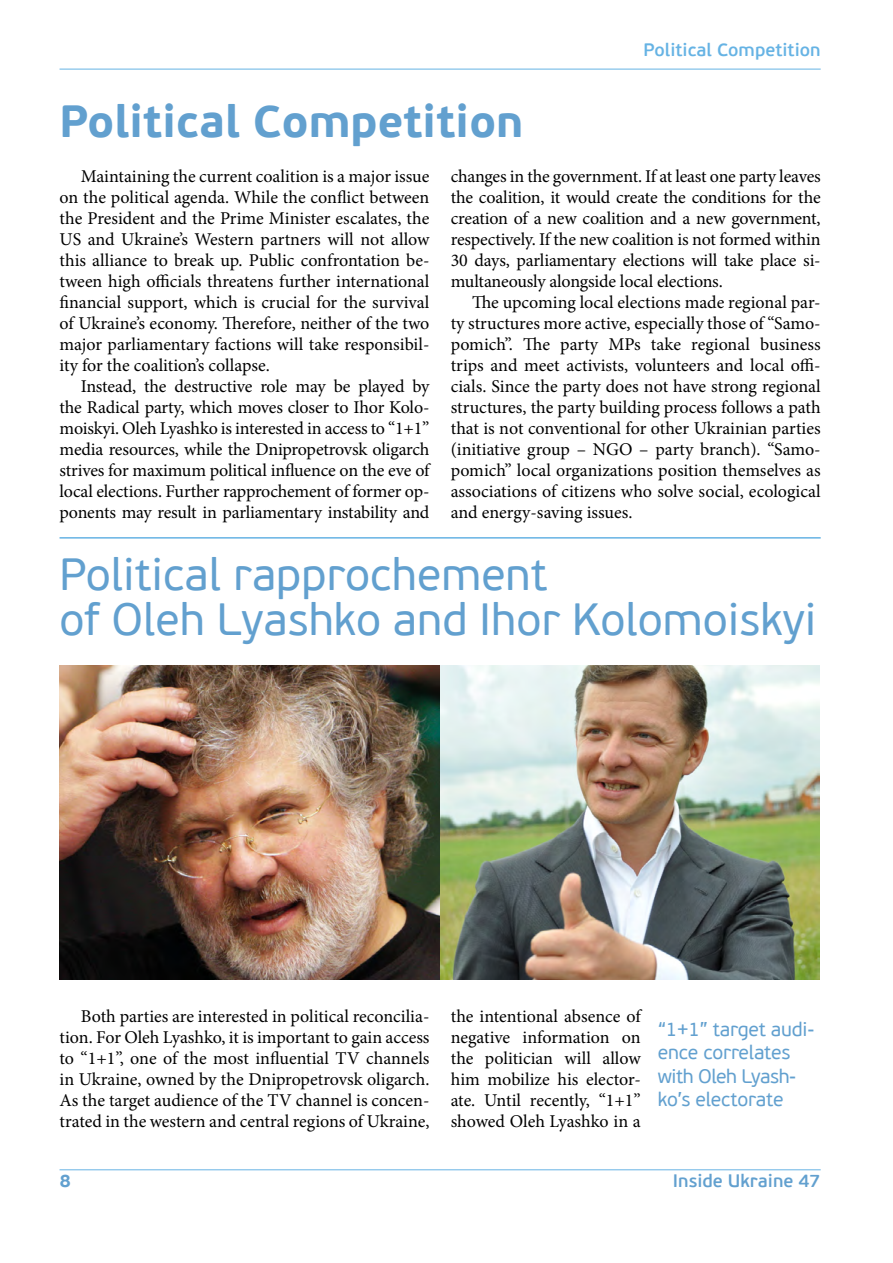
<style>
.page{position:relative;width:893px;height:1263px;background:#fff}
.page>*{position:absolute;margin:0;border:0;box-sizing:border-box;transform-origin:0 0}
.Zagolovok_1{font:45px/45px "PF Beau Sans Pro";color:#62a0cf}
.Headline{font:700 45px "PF Beau Sans Pro";color:#62a0cf}
.Vrez{font:19.5px/23.4px "PF Beau Sans Pro";letter-spacing:-.01em;color:#62a0cf}
.Основный_текст{font:18px/21px "Minion Pro";letter-spacing:-.005em;color:#000;text-align:justify}
.t1{font:600 18px "PF Beau Sans Pro";color:#66b3e4}
.t2{font:600 18px "PF Beau Sans Pro";color:#62a0cf}
.t3{font:700 18px "PF Beau Sans Pro";color:#62a0cf}
</style>
<div class="page">
<hr style="left:60px;top:1169px;width:761px;height:1px;background:#66b3e4">
<hr style="left:60px;top:69px;width:761px;height:1px;background:#66b3e4">
<hr style="left:60px;top:537px;width:761px;height:2px;background:#66b3e4">
<img style="left:60px;top:665px;width:760px;height:314px">
<p class="t1" style="left:644px;top:40px;width:179px">Political Competition</p>
<p class="Headline" style="left:60px;top:93px;width:465px">Political Competition</p>
<p class="Основный_текст" style="left:60px;top:165px;width:371px;text-indent:21px">Maintaining the current coalition is a major issue on the political agenda. While the conflict between the President and the Prime Minister escalates, the US and Ukraine’s Western partners will not allow this alliance to break up. Public confrontation be&shy;tween high officials threatens further international financial support, which is crucial for the survival of Ukraine’s economy. Therefore, neither of the two major parliamentary factions will take responsibil&shy;ity for the coalition’s collapse.</p>
<p class="Основный_текст" style="left:60px;top:375px;width:371px;text-indent:21px">Instead, the destructive role may be played by the Radical party, which moves closer to Ihor Kolo&shy;moiskyi. Oleh Lyashko is interested in access to “1+1” media resources, while the Dnipropetrovsk oligarch strives for maximum political influence on the eve of local elections. Further rapprochement of former op&shy;ponents may result in parliamentary instability and</p>
<p class="Основный_текст" style="left:451px;top:165px;width:371px">changes in the government. If at least one party leaves the coalition, it would create the conditions for the creation of a new coalition and a new government, respectively. If the new coalition is not formed within 30 days, parliamentary elections will take place si&shy;multaneously alongside local elections.</p>
<p class="Основный_текст" style="left:451px;top:291px;width:371px;text-indent:21px">The upcoming local elections made regional par&shy;ty structures more active, especially those of “Samo&shy;pomich”. The party MPs take regional business trips and meet activists, volunteers and local offi&shy;cials. Since the party does not have strong regional structures, the party building process follows a path that is not conventional for other Ukrainian parties (initiative group – NGO – party branch). “Samo&shy;pomich” local organizations position themselves as associations of citizens who solve social, ecological and energy-saving issues.</p>
<p class="Zagolovok_1" style="left:60px;top:553px;width:758px">Political rapprochement<br>of Oleh Lyashko and Ihor Kolomoiskyi</p>
<p class="Основный_текст" style="left:60px;top:1005px;width:371px;text-indent:21px">Both parties are interested in political reconcilia&shy;tion. For Oleh Lyashko, it is important to gain access to “1+1”, one of the most influential TV channels in Ukraine, owned by the Dnipropetrovsk oligarch.<br>As the target audience of the TV channel is concen&shy;trated in the western and central regions of Ukraine,</p>
<p class="Основный_текст" style="left:451px;top:1005px;width:192px">the intentional absence of negative information on the politician will allow him mobilize his elector&shy;ate. Until recently, “1+1” showed Oleh Lyashko in a</p>
<p class="Vrez" style="left:658px;top:1018px;width:158px">“1+1” target audi&shy;ence correlates with Oleh Lyash&shy;ko’s electorate</p>
<p class="t3" style="left:60px;top:1170px;width:13px">8</p>
<p class="t2" style="left:673px;top:1170px;width:149px">Inside Ukraine 47</p>
</div>
